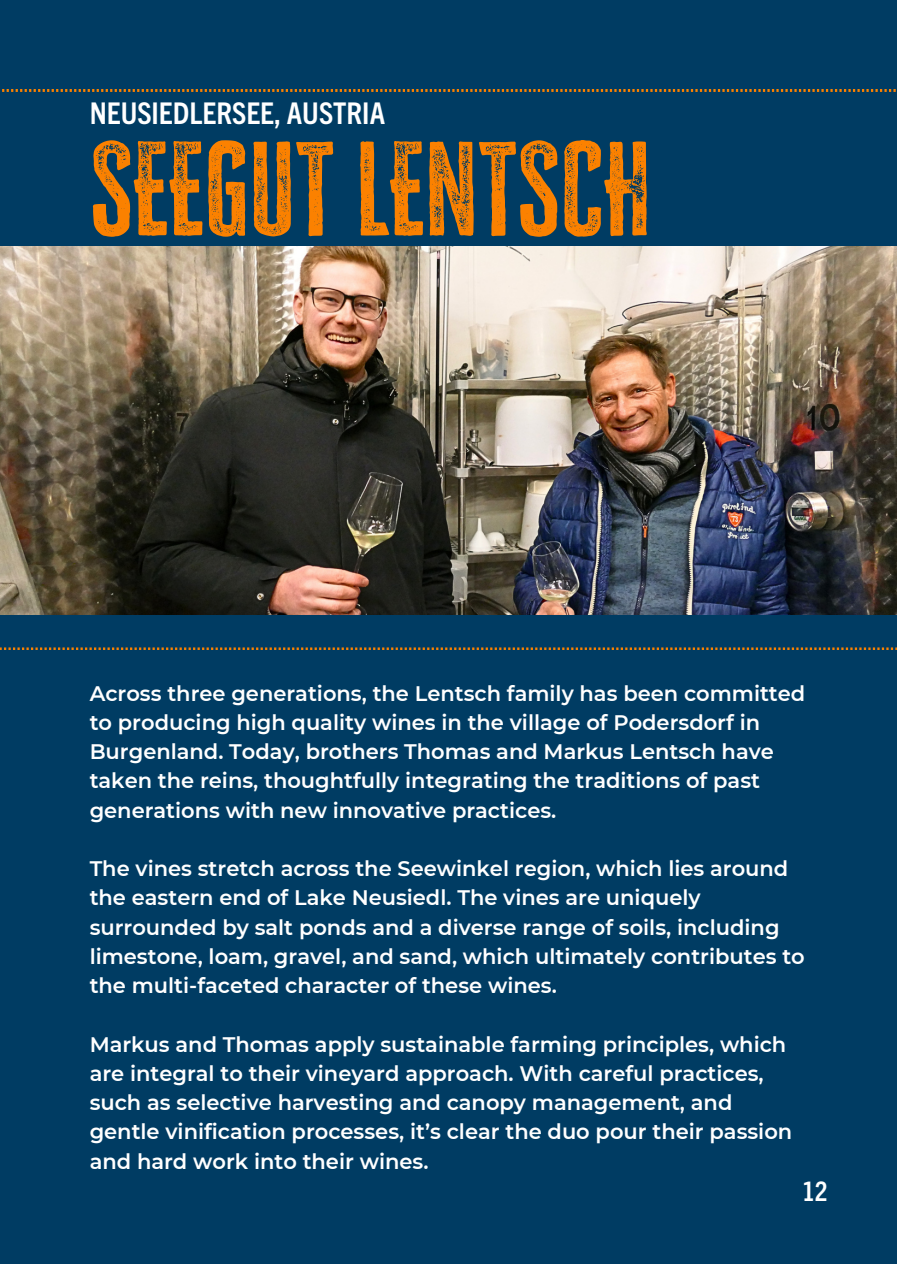
<style>
.page{position:relative;width:897px;height:1264px;background:#fff}
.page>*{position:absolute;margin:0;border:0;box-sizing:border-box;transform-origin:0 0}
.t1{font:108.45px "Cheddar Gothic Rough";color:#fb8100}
.t2{font:700 condensed 30px "Trade Gothic Next LT Pro";color:#fff}
.t3{font:700 condensed 27px "Trade Gothic Next LT Pro";color:#fff}
.t4{font:600 21px/29.2px "Montserrat";color:#fff}
</style>
<div class="page">
<div style="left:0;top:0;width:897px;height:1263px;background:#003c63"></div>
<svg style="left:0;top:90px;width:897px;height:559px"></svg>
<img style="left:0;top:246px;width:897px;height:368px">
<p class="t2" style="left:90px;top:93px;width:297px">NEUSIEDLERSEE, AUSTRIA</p>
<h1 class="t1" style="left:90px;top:121px;width:562px">SEEGUT LENTSCH</h1>
<p class="t4" style="left:90px;top:678px;width:717px">Across three generations, the Lentsch family has been committed to producing high quality wines in the village of Podersdorf in Burgenland. Today, brothers Thomas and Markus Lentsch have taken the reins, thoughtfully integrating the traditions of past generations with new innovative practices.</p>
<p class="t4" style="left:90px;top:854px;width:716px">The vines stretch across the Seewinkel region, which lies around the eastern end of Lake Neusiedl. The vines are uniquely surrounded by salt ponds and a diverse range of soils, including limestone, loam, gravel, and sand, which ultimately contributes to the multi-faceted character of these wines.</p>
<p class="t4" style="left:90px;top:1029px;width:704px">Markus and Thomas apply sustainable farming principles, which are integral to their vineyard approach. With careful practices, such as selective harvesting and canopy management, and gentle vinification processes, it’s clear the duo pour their passion and hard work into their wines.</p>
<p class="t3" style="left:802px;top:1172px;width:27px">12</p>
</div>
